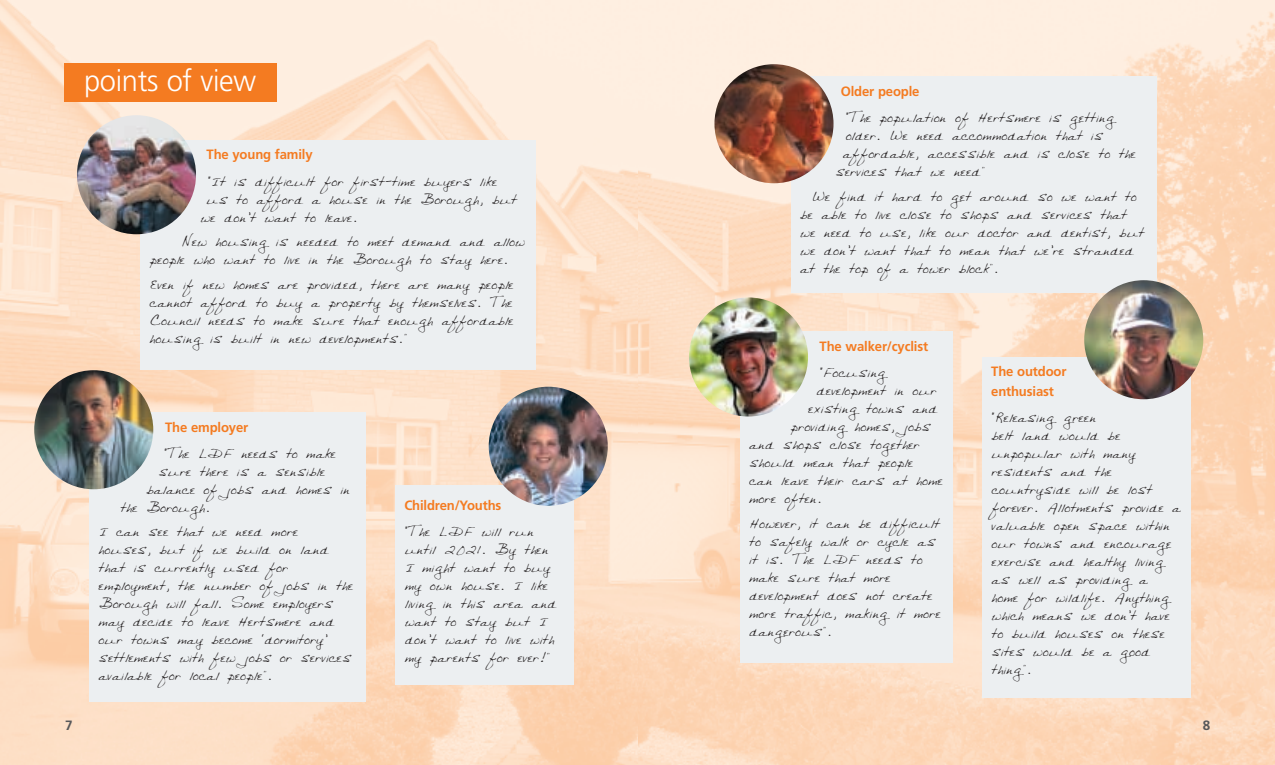
<style>
.page{position:relative;width:1275px;height:765px;background:#fff}
.page>*{position:absolute;margin:0;border:0;box-sizing:border-box;transform-origin:0 0}
.t1{font:300 30px "Frutiger";letter-spacing:-.01em;color:#fff}
.t2{font:15px/18px "Bethanys Hand";letter-spacing:-.02em;color:#231f20;scale:.95 1}
.t3{font:700 13.5px/19.5px "Frutiger";letter-spacing:-.01em;color:#f47b21}
.t4{font:700 13.5px "Frutiger";color:#57585a}
</style>
<div class="page">
<img style="left:638px;top:0;width:637px;height:764px">
<div style="left:791px;top:77px;width:366px;height:216px;background:#eceff1"></div>
<div style="left:982px;top:357px;width:209px;height:340px;background:#eceff1"></div>
<div style="left:740px;top:332px;width:212px;height:331px;background:#eceff1"></div>
<img style="left:689px;top:297px;width:119px;height:120px;border-radius:50%">
<img style="left:1084px;top:281px;width:119px;height:118px;border-radius:50%">
<img style="left:714px;top:64px;width:120px;height:119px;border-radius:50%">
<svg style="left:0;top:0;width:638px;height:764px;background:#fde1ca"></svg>
<div style="left:140px;top:140px;width:396px;height:230px;background:#eceff1"></div>
<div style="left:89px;top:412px;width:277px;height:290px;background:#eceff1"></div>
<div style="left:395px;top:485px;width:179px;height:200px;background:#eceff1"></div>
<img style="left:77px;top:115px;width:119px;height:119px;border-radius:50%">
<div style="left:64px;top:64px;width:212px;height:38px;background:#f47b21"></div>
<img style="left:489px;top:387px;width:119px;height:119px;border-radius:50%">
<img style="left:34px;top:370px;width:119px;height:119px;border-radius:50%">
<h1 class="t1" style="left:84px;top:69px;width:174px">points of view</h1>
<p class="t3" style="left:207px;top:146px;width:108px">The young family</p>
<p class="t2" style="left:208px;top:172px;width:306px">“It is difficult for first-time buyers like</p>
<p class="t2" style="left:206px;top:190px;width:329px">us to afford a house in the Borough, but</p>
<p class="t2" style="left:200px;top:208px;width:167px">we don’t want to leave.</p>
<p class="t2" style="left:149px;top:232px;width:397px;text-indent:32px">New housing is needed to meet demand and allow people who want to live in the Borough to stay here.</p>
<p class="t2" style="left:149px;top:275px;width:385px;text-align:justify">Even if new homes are provided, there are many people cannot afford to buy a property by themselves. The Council needs to make sure that enough affordable housing is built in new developments.”</p>
<p class="t4" style="left:65px;top:720px;width:9px">7</p>
<p class="t3" style="left:165px;top:418px;width:85px">The employer</p>
<p class="t2" style="left:164px;top:444px;width:183px">“The LDF needs to make</p>
<p class="t2" style="left:158px;top:462px;width:177px">sure there is a sensible</p>
<p class="t2" style="left:146px;top:480px;width:216px">balance of jobs and homes in</p>
<p class="t2" style="left:120px;top:498px;width:96px">the Borough.</p>
<p class="t2" style="left:98px;top:522px;width:270px">I can see that we need more houses, but if we build on land that is currently used for employment, the number of jobs in the<br>Borough will fall. Some employers may decide to leave Hertsmere and our towns may become ‘dormitory’ settlements with few jobs or services available for local people”.</p>
<p class="t3" style="left:404px;top:497px;width:98px">Children/Youths</p>
<p class="t2" style="left:404px;top:522px;width:162px">“The LDF will run until 2021. By then<br>I might want to buy my own house. I like living in this area and want to stay but I don’t want to live with my parents for ever!”</p>
<p class="t3" style="left:841px;top:82px;width:80px">Older people</p>
<p class="t2" style="left:845px;top:108px;width:285px">“The population of Hertsmere is getting</p>
<p class="t2" style="left:845px;top:126px;width:273px">older. We need accommodation that is</p>
<p class="t2" style="left:843px;top:144px;width:310px">affordable, accessible and is close to the</p>
<p class="t2" style="left:835px;top:162px;width:160px">services that we need”</p>
<p class="t2" style="left:800px;top:186px;width:364px;text-indent:12px">We find it hard to get around so we want to be able to live close to shops and services that we need to use, like our doctor and dentist, but we don’t want that to mean that we’re stranded at the top of a tower block”.</p>
<p class="t3" style="left:820px;top:337px;width:110px">The walker/cyclist</p>
<p class="t2" style="left:820px;top:363px;width:72px">“Focusing</p>
<p class="t2" style="left:816px;top:381px;width:128px">development in our</p>
<p class="t2" style="left:808px;top:399px;width:138px">existing towns and</p>
<p class="t2" style="left:790px;top:417px;width:149px">providing homes, jobs</p>
<p class="t2" style="left:749px;top:435px;width:181px">and shops close together</p>
<p class="t2" style="left:749px;top:453px;width:174px">should mean that people</p>
<p class="t2" style="left:749px;top:471px;width:206px">can leave their cars at home</p>
<p class="t2" style="left:749px;top:489px;width:78px">more often.</p>
<p class="t2" style="left:749px;top:513px;width:204px">However, it can be difficult to safely walk or cycle as it is. The LDF needs to make sure that more development does not create more traffic, making it more dangerous”.</p>
<p class="t3" style="left:991px;top:363px;width:77px">The outdoor enthusiast</p>
<p class="t2" style="left:991px;top:408px;width:202px">“Releasing green<br>belt land would be unpopular with many residents and the countryside will be lost forever. Allotments provide a valuable open space within our towns and encourage exercise and healthy living as well as providing a<br>home for wildlife. Anything which means we don’t have to build houses on these sites would be a good thing”.</p>
<p class="t4" style="left:1203px;top:720px;width:9px">8</p>
</div>
